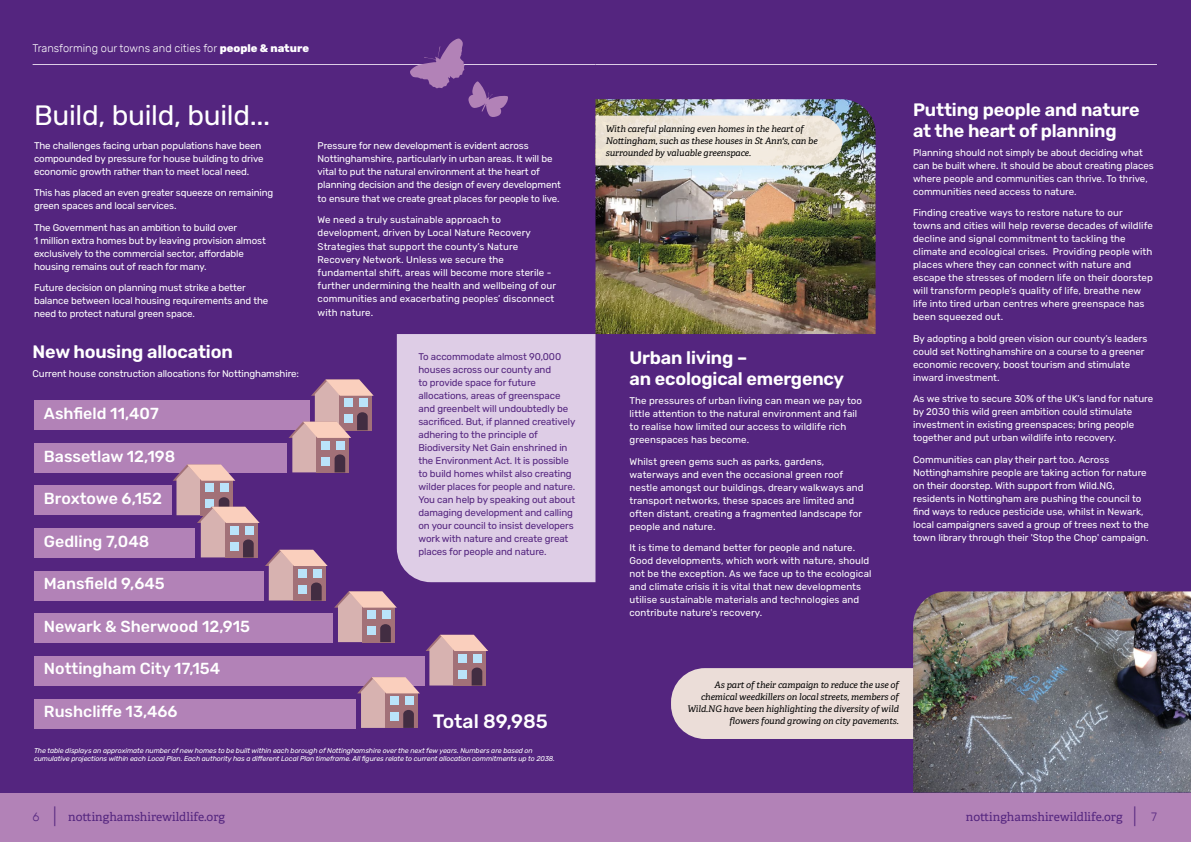
<style>
.page{position:relative;width:1191px;height:842px;background:#fff}
.page>*{position:absolute;margin:0;border:0;box-sizing:border-box;transform-origin:0 0}
.t1{font:28px "Rubik";letter-spacing:-.01em;color:#fff}
.t2{font:500 19.4px "Rubik";color:#fff}
.t3{font:600 18px/21px "Rubik";letter-spacing:-.01em;color:#fff}
.t4{font:500 16px "Rubik";color:#fff}
.t5{font:12px "Adelle";color:#54257f}
.t6{font:300 11px "Rubik";color:#fff}
.t7{font:9.7px/13px "Rubik";color:#fff}
.t8{font:9.7px/13px "Rubik";letter-spacing:-.01em;color:#54257f}
.t9{font:italic 9px/12px "Adelle";letter-spacing:-.01em;color:#000}
.t10{font:italic 7px/8.4px "Rubik";letter-spacing:-.01em;color:#fff}
.s1{font-weight:800}
.s2{font-family:"Rubik";font-weight:300}
.s3{font-weight:100;font-size:22px}
</style>
<div class="page">
<div style="left:0;top:0;width:595px;height:842px;background:#54257f"></div>
<div style="left:595px;top:0;width:596px;height:842px;background:#54257f"></div>
<div style="left:0;top:792px;width:1191px;height:50px;background:#b282b7"></div>
<hr style="left:595px;top:64px;width:562px;height:1px;background:#decde6">
<hr style="left:33px;top:64px;width:562px;height:1px;background:#decde6">
<div style="left:34px;top:443px;width:252px;height:30px;background:#b282b7"></div>
<div style="left:34px;top:400px;width:275px;height:30px;background:#b282b7"></div>
<div style="left:34px;top:485px;width:138px;height:30px;background:#b282b7"></div>
<div style="left:34px;top:528px;width:161px;height:30px;background:#b282b7"></div>
<div style="left:34px;top:571px;width:229px;height:30px;background:#b282b7"></div>
<div style="left:34px;top:613px;width:298px;height:30px;background:#b282b7"></div>
<div style="left:34px;top:656px;width:390px;height:30px;background:#b282b7"></div>
<div style="left:34px;top:698px;width:321px;height:30px;background:#b282b7"></div>
<svg style="left:173px;top:379px;width:315px;height:349px"></svg>
<svg style="left:410px;top:38px;width:98px;height:79px"></svg>
<img style="left:595px;top:99px;width:280px;height:235px">
<img style="left:913px;top:591px;width:278px;height:201px">
<div style="left:397px;top:334px;width:198px;height:248px;background:#decde6"></div>
<svg style="left:595px;top:116px;width:247px;height:49px;background:#ece4d8"></svg>
<div style="left:671px;top:668px;width:242px;height:71px;background:#ebddd8"></div>
<p class="t6" style="left:33px;top:42px;width:278px">Transforming our towns and cities for <span class="s1">people &amp; nature</span></p>
<h1 class="t1" style="left:34px;top:100px;width:238px">Build, build, build...</h1>
<p class="t7" style="left:34px;top:139px;width:231px">The challenges facing urban populations have been compounded by pressure for house building to drive economic growth rather than to meet local need.</p>
<p class="t7" style="left:34px;top:187px;width:241px">This has placed an even greater squeeze on remaining green spaces and local services.</p>
<p class="t7" style="left:34px;top:221px;width:233px">The Government has an ambition to build over<br>1 million extra homes but by leaving provision almost exclusively to the commercial sector, affordable housing remains out of reach for many.</p>
<p class="t7" style="left:34px;top:282px;width:236px">Future decision on planning must strike a better balance between local housing requirements and the need to protect natural green space.</p>
<h3 class="t3" style="left:33px;top:342px;width:202px">New housing allocation</h3>
<p class="t7" style="left:33px;top:367px;width:268px">Current house construction allocations for Nottinghamshire:</p>
<h3 class="t4" style="left:44px;top:404px;width:116px">Ashfield 11,407</h3>
<h3 class="t4" style="left:44px;top:447px;width:133px">Bassetlaw 12,198</h3>
<h3 class="t4" style="left:44px;top:489px;width:120px">Broxtowe 6,152</h3>
<h3 class="t4" style="left:44px;top:532px;width:107px">Gedling 7,048</h3>
<h3 class="t4" style="left:44px;top:574px;width:122px">Mansfield 9,645</h3>
<h3 class="t4" style="left:44px;top:617px;width:208px">Newark &amp; Sherwood 12,915</h3>
<h3 class="t4" style="left:44px;top:659px;width:178px">Nottingham City 17,154</h3>
<h3 class="t4" style="left:44px;top:702px;width:135px">Rushcliffe 13,466</h3>
<p class="t7" style="left:317px;top:139px;width:245px">Pressure for new development is evident across Nottinghamshire, particularly in urban areas. It will be vital to put the natural environment at the heart of planning decision and the design of every development to ensure that we create great places for people to live.</p>
<p class="t7" style="left:317px;top:213px;width:240px">We need a truly sustainable approach to development, driven by Local Nature Recovery Strategies that support the county’s Nature Recovery Network. Unless we secure the fundamental shift, areas will become more sterile - further undermining the health and wellbeing of our communities and exacerbating peoples’ disconnect with nature.</p>
<p class="t8" style="left:418px;top:350px;width:158px">To accommodate almost 90,000 houses across our county and<br>to provide space for future allocations, areas of greenspace and greenbelt will undoubtedly be sacrificed. But, if planned creatively adhering to the principle of Biodiversity Net Gain enshrined in the Environment Act. It is possible to build homes whilst also creating wilder places for people and nature.<br>You can help by speaking out about damaging development and calling on your council to insist developers work with nature and create great places for people and nature.</p>
<h2 class="t2" style="left:433px;top:710px;width:116px">Total 89,985</h2>
<p class="t10" style="left:34px;top:746px;width:522px">The table displays an approximate number of new homes to be built within each borough of Nottinghamshire over the next few years. Numbers are based on cumulative projections within each Local Plan. Each authority has a different Local Plan timeframe. All figures relate to current allocation commitments up to 2038.</p>
<p class="t9" style="left:606px;top:123px;width:213px">With careful planning even homes in the heart of<br>Nottingham, such as these houses in St Ann's, can be surrounded by valuable greenspace.</p>
<h3 class="t3" style="left:629px;top:348px;width:216px">Urban living –<br>an ecological emergency</h3>
<p class="t7" style="left:629px;top:394px;width:234px">The pressures of urban living can mean we pay too little attention to the natural environment and fail to realise how limited our access to wildlife rich greenspaces has become.</p>
<p class="t7" style="left:629px;top:455px;width:236px">Whilst green gems such as parks, gardens, waterways and even the occasional green roof nestle amongst our buildings, dreary walkways and transport networks, these spaces are limited and often distant, creating a fragmented landscape for people and nature.</p>
<p class="t7" style="left:629px;top:541px;width:243px">It is time to demand better for people and nature.<br>Good developments, which work with nature, should not be the exception. As we face up to the ecological and climate crisis it is vital that new developments utilise sustainable materials and technologies and contribute nature's recovery.</p>
<h3 class="t3" style="left:913px;top:100px;width:228px">Putting people and nature at the heart of planning</h3>
<p class="t7" style="left:913px;top:146px;width:242px">Planning should not simply be about deciding what can be built where. It should be about creating places where people and communities can thrive. To thrive, communities need access to nature.</p>
<p class="t7" style="left:913px;top:207px;width:241px">Finding creative ways to restore nature to our towns and cities will help reverse decades of wildlife decline and signal commitment to tackling the climate and ecological crises. Providing people with places where they can connect with nature and escape the stresses of modern life on their doorstep will transform people’s quality of life, breathe new life into tired urban centres where greenspace has been squeezed out.</p>
<p class="t7" style="left:913px;top:332px;width:236px">By adopting a bold green vision our county’s leaders could set Nottinghamshire on a course to a greener economic recovery, boost tourism and stimulate inward investment.</p>
<p class="t7" style="left:913px;top:393px;width:242px">As we strive to secure 30% of the UK’s land for nature by 2030 this wild green ambition could stimulate investment in existing greenspaces; bring people together and put urban wildlife into recovery.</p>
<p class="t7" style="left:913px;top:453px;width:237px">Communities can play their part too. Across Nottinghamshire people are taking action for nature on their doorstep. With support from Wild.NG, residents in Nottingham are pushing the council to find ways to reduce pesticide use, whilst in Newark, local campaigners saved a group of trees next to the town library through their 'Stop the Chop' campaign.</p>
<p class="t9" style="left:687px;top:678px;width:213px;text-align:right">As part of their campaign to reduce the use of chemical weedkillers on local streets, members of Wild.NG have been highlighting the diversity of wild flowers found growing on city pavements.</p>
<p class="t5" style="left:33px;top:809px;width:194px"><span class="s2">6</span> <span class="s3">|</span> nottinghamshirewildlife.org</p>
<p class="t5" style="left:965px;top:809px;width:193px">nottinghamshirewildlife.org <span class="s3">|</span> <span class="s2">7</span></p>
</div>
